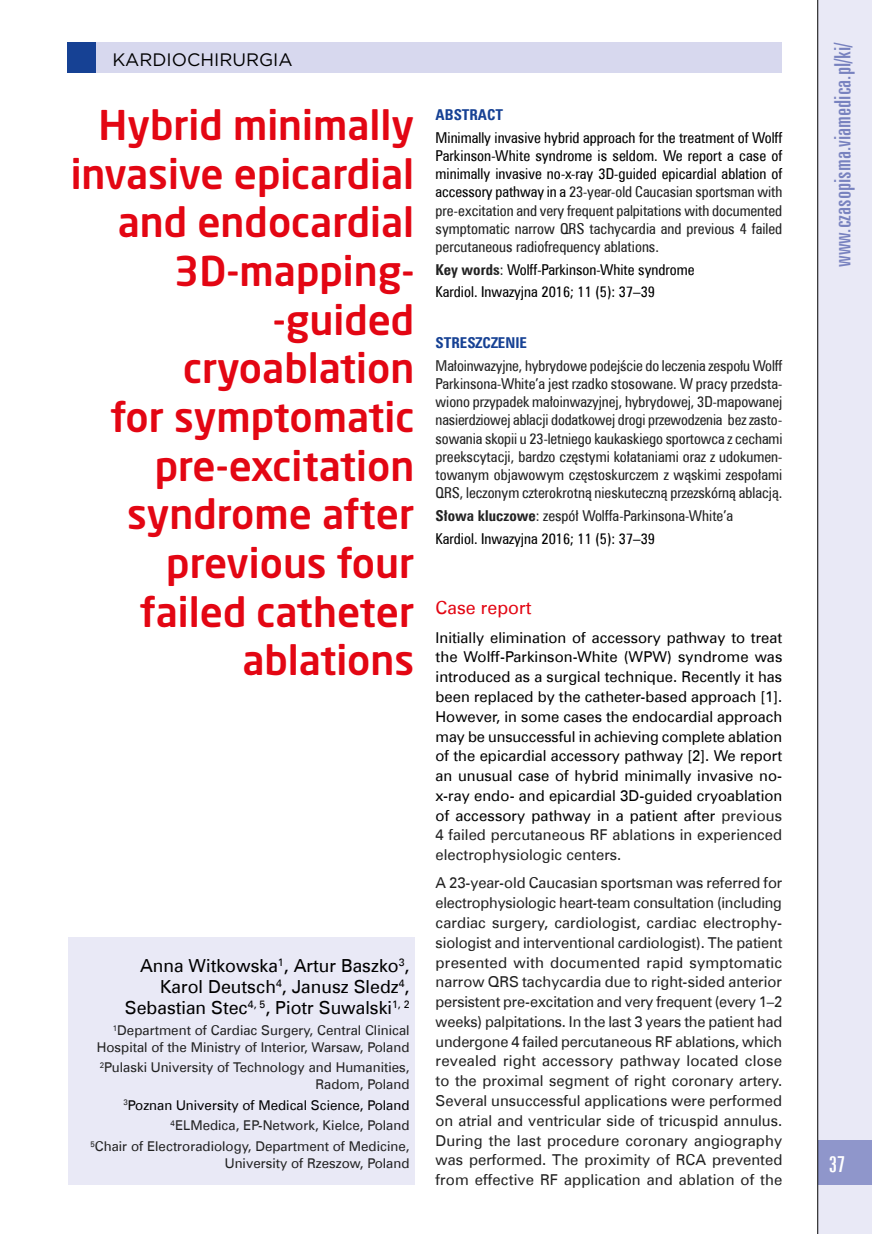
<style>
.page{position:relative;width:872px;height:1234px;background:#fff}
.page>*{position:absolute;margin:0;border:0;box-sizing:border-box;transform-origin:0 0}
.t1{font:500 40.5px/48.6px "Neo Sans Pro";color:#e30613;text-align:right}
.t2{font:22.5px "Zurich X Cn EU";color:#7882bf;scale:1.07 1}
.t3{font:22.5px "Zurich X Cn EU";color:#fff;scale:1.07 1}
.t4{font:18px/21px "Zurich EU";color:#000;text-align:right}
.t5{font:18px "Gotham";color:#000}
.t6{font:18px "Zurich EU";color:#e30613}
.t7{font:15px/19.8px "Zurich EU";letter-spacing:.005em;color:#222;text-align:justify}
.t8{font:15px/18.3px "Zurich Cn EU";color:#000}
.t9{font:15px/19.8px "Zurich EU";color:#000;text-align:justify}
.t10{font:15px/18.3px "Zurich Cn EU";color:#222;text-align:justify}
.t11{font:700 15px "Zurich Cn EU";color:#164194}
.t12{font:13.5px/16.5px "Zurich EU";color:#222;text-align:right}
.s1{color:#000}
.s2{color:#222}
.s3{font-weight:700;color:#222}
</style>
<div class="page">
<div style="left:817px;top:0;width:55px;height:1233px;background:#e9e9f6"></div>
<div style="left:817px;top:1140px;width:55px;height:44px;background:#8f96cb"></div>
<hr style="left:817px;top:0;width:1px;height:1233px;background:#000">
<div style="left:68px;top:937px;width:346px;height:247px;background:#e9e9f6"></div>
<div style="left:67px;top:43px;width:714px;height:30px;background:#d7d8ee"></div>
<div style="left:67px;top:43px;width:28px;height:30px;background:#164194"></div>
<p class="t5" style="left:112px;top:48px;width:182px">KARDIOCHIRURGIA</p>
<h1 class="t1" style="left:71px;top:100px;width:345px">Hybrid minimally invasive epicardial and endocardial<br>3D-mapping--guided cryoablation<br>for symptomatic pre-excitation syndrome after previous four failed catheter ablations</h1>
<p class="t4" style="left:125px;top:954px;width:286px">Anna Witkowska<sup>1</sup>, Artur Baszko<sup>3</sup>,<br>Karol Deutsch<sup>4</sup>, Janusz Sledz<sup>4</sup>,<br>Sebastian Stec<sup>4,</sup> <sup>5</sup>, Piotr Suwalski<sup>1,</sup> <sup>2</sup></p>
<p class="t12" style="left:97px;top:1021px;width:314px"><sup>1</sup>Department of Cardiac Surgery, Central Clinical<br>Hospital of the Ministry of Interior, Warsaw, Poland</p>
<p class="t12" style="left:100px;top:1058px;width:311px"><sup>2</sup>Pulaski University of Technology and Humanities,<br>Radom, Poland</p>
<p class="t12" style="left:90px;top:1093px;width:320px;line-height:20.7px"><sup>3</sup><span class="s1">Poznan University of Medical Science, Poland<br></span><sup>4</sup>ELMedica, EP-Network, Kielce, Poland<br><sup>5</sup>Chair of Electroradiology, Department of Medicine,</p>
<p class="t12" style="left:225px;top:1154px;width:186px">University of Rzeszow, Poland</p>
<p class="t11" style="left:435px;top:105px;width:69px">ABSTRACT</p>
<p class="t8" style="left:435px;top:128px;width:348px;text-align:justify">Minimally invasive hybrid approach for the treatment of Wolff Parkinson-White syndrome is seldom. We report a case of minimally invasive no-x-ray 3D-guided epicardial ablation of accessory pathway in a <span class="s2">23-year-old Caucasian sportsman with pre-excitation and very frequent palpitations with documented symptomatic narrow QRS tachycardia and previous 4 failed percutaneous radiofrequency ablations.</span></p>
<p class="t8" style="left:435px;top:258px;width:260px;line-height:22.5px"><span class="s3">Key words</span><span class="s2">:</span> Wolff-Parkinson-White syndrome<br>Kardiol. Inwazyjna 2016; 11 (5): 37–39</p>
<p class="t11" style="left:435px;top:333px;width:93px">STRESZCZENIE</p>
<p class="t10" style="left:435px;top:356px;width:348px">Małoinwazyjne, hybrydowe podejście do leczenia zespołu Wolff Parkinsona-White’a jest rzadko stosowane. W pracy przedsta&shy;wiono przypadek małoinwazyjnej, hybrydowej, 3D-mapowanej nasierdziowej ablacji dodatkowej drogi przewodzenia bez zasto&shy;sowania skopii u 23-letniego kaukaskiego sportowca z cechami preekscytacji, bardzo częstymi kołataniami oraz z udokumen&shy;towanym objawowym częstoskurczem z wąskimi zespołami QRS, leczonym czterokrotną nieskuteczną przezskórną ablacją.</p>
<p class="t8" style="left:435px;top:504px;width:299px;line-height:22.5px"><span class="s3">Słowa kluczowe</span><span class="s2">: zespół Wolffa-Parkinsona-White’a<br></span>Kardiol. Inwazyjna 2016; 11 (5): 37–39</p>
<p class="t6" style="left:435px;top:597px;width:97px">Case report</p>
<p class="t9" style="left:435px;top:627px;width:348px">Initially elimination of accessory pathway to treat the Wolff-Parkinson-White (WPW) syndrome was introduced as a surgical technique. Recently it has been replaced by the catheter-based approach [1].<br>However, in some cases the endocardial approach may be unsuccessful in achieving complete ablation of the epicardial accessory pathway [2]. We report an unusual case of hybrid minimally invasive no&shy;x-ray endo- and epicardial 3D-guided cryoablation of accessory pathway in a patient after <span class="s2">previous 4 failed percutaneous RF ablations in experienced electrophysiologic centers.</span></p>
<p class="t7" style="left:435px;top:872px;width:348px">A 23-year-old Caucasian sportsman was referred for electrophysiologic heart-team consultation (including cardiac surgery, cardiologist, cardiac electrophy&shy;siologist and interventional cardiologist). The patient presented with documented rapid symptomatic narrow QRS tachycardia due to right-sided anterior persistent pre-excitation and very frequent (every 1–2 weeks) palpitations. In the last 3 years the patient had undergone 4 failed percutaneous RF ablations, which revealed right accessory pathway located close to the proximal segment of right coronary artery.<br>Several unsuccessful applications were performed on atrial and ventricular side of tricuspid annulus.<br>During the last procedure coronary angiography was performed. The proximity of RCA prevented from effective RF application and ablation of the</p>
<h2 class="t2" style="left:829px;top:267px;width:212px;rotate:-90deg">www.czasopisma.viamedica.pl/ki/</h2>
<h2 class="t3" style="left:828px;top:1150px;width:17px">37</h2>
</div>
